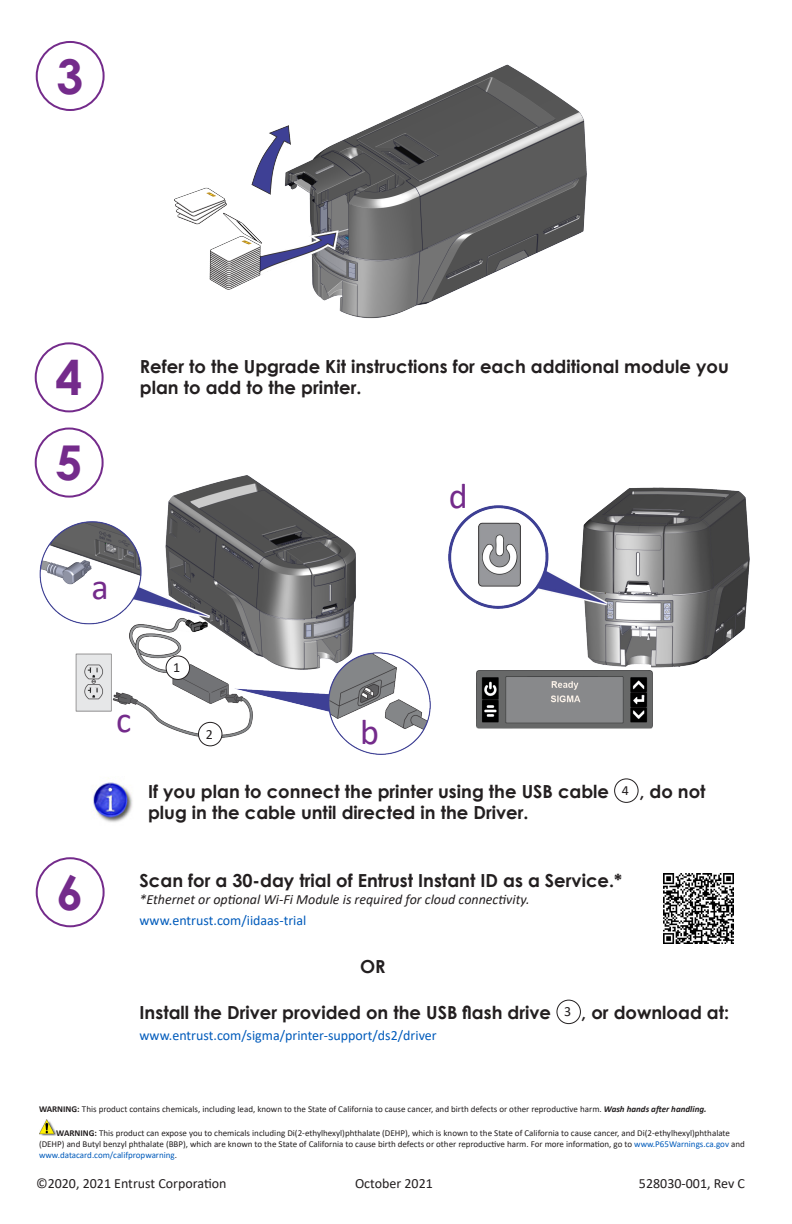
<style>
.page{position:relative;width:792px;height:1224px;background:#fff}
.page>*{position:absolute;margin:0;border:0;box-sizing:border-box;transform-origin:0 0}
.Heading{font:700 48px "Century Gothic";color:#742b8b}
.Body{font:36px "Calibri";color:#742b8b}
.Heading-2{font:700 18px/21.6px "Century Gothic";color:#231f20}
.Heading-3{font:14px "Calibri";color:#005bbb}
.Body-2{font:italic 14px "Calibri";color:#231f20}
.Copyright{font:14px "Calibri";color:#231f20}
.Body-3{font:14px "Calibri";color:#231f20}
.Calif_notice{font:9px/10.8px "Calibri";color:#231f20}
.s1{font-weight:700}
.s2{font-weight:700;font-style:italic}
.s3{color:#005bbb}
</style>
<div class="page">
<img style="left:174px;top:64px;width:413px;height:255px">
<img style="left:39px;top:473px;width:391px;height:282px">
<div style="left:36px;top:41px;width:69px;height:70px;border:2px solid #742b8b;border-radius:50%"></div>
<div style="left:35px;top:342px;width:69px;height:70px;border:2px solid #742b8b;border-radius:50%"></div>
<div style="left:35px;top:428px;width:69px;height:70px;border:2px solid #742b8b;border-radius:50%"></div>
<img style="left:449px;top:487px;width:301px;height:185px">
<img style="left:477px;top:670px;width:176px;height:58px">
<img style="left:93px;top:778px;width:40px;height:44px">
<div style="left:36px;top:857px;width:69px;height:70px;border:2px solid #742b8b;border-radius:50%"></div>
<div style="left:166px;top:656px;width:24px;height:23px;background:#fff;border-radius:50%"></div>
<div style="left:166px;top:655px;width:24px;height:25px;border:1px solid #231f20;border-radius:50%"></div>
<div style="left:199px;top:722px;width:23px;height:24px;background:#fff;border-radius:50%"></div>
<div style="left:198px;top:722px;width:24px;height:24px;border:1px solid #231f20;border-radius:50%"></div>
<div style="left:614px;top:778px;width:25px;height:25px;border:1px solid #231f20;border-radius:50%"></div>
<img style="left:39px;top:1119px;width:17px;height:16px">
<div style="left:556px;top:1000px;width:25px;height:24px;border:1px solid #231f20;border-radius:50%"></div>
<img style="left:664px;top:873px;width:70px;height:70px">
<p class="Heading" style="left:56px;top:40px;width:28px">3</p>
<p class="Heading" style="left:55px;top:341px;width:28px">4</p>
<p class="Heading" style="left:55px;top:426px;width:28px">5</p>
<p class="Heading-2" style="left:140px;top:355px;width:590px">Refer to the Upgrade Kit instructions for each additional module you plan to add to the printer.</p>
<p class="Body" style="left:449px;top:471px;width:20px">d</p>
<p class="Body" style="left:91px;top:562px;width:19px">a</p>
<p class="Heading" style="left:56px;top:856px;width:28px">6</p>
<p class="Body" style="left:116px;top:695px;width:17px">c</p>
<p class="Body-3" style="left:173px;top:658px;width:9px">1</p>
<p class="Body-3" style="left:206px;top:724px;width:9px">2</p>
<p class="Body" style="left:360px;top:707px;width:20px">b</p>
<p class="Heading-2" style="left:148px;top:779px;width:463px">If you plan to connect the printer using the USB cable</p>
<p class="Heading-2" style="left:639px;top:779px;width:68px">, do not</p>
<p class="Heading-2" style="left:148px;top:801px;width:382px">plug in the cable until directed in the Driver.</p>
<p class="Body-3" style="left:622px;top:781px;width:9px">4</p>
<p class="Heading-2" style="left:140px;top:869px;width:484px">Scan for a 30-day trial of Entrust Instant ID as a Service.*</p>
<p class="Body-2" style="left:140px;top:889px;width:391px">*Ethernet or optional Wi-Fi Module is required for cloud connectivity.</p>
<p class="Heading-3" style="left:140px;top:911px;width:168px">www.entrust.com/iidaas-trial</p>
<p class="Heading-2" style="left:360px;top:955px;width:27px">OR</p>
<p class="Heading-2" style="left:140px;top:1001px;width:413px">Install the Driver provided on the USB flash drive</p>
<p class="Heading-2" style="left:581px;top:1001px;width:149px">, or download at:</p>
<p class="Heading-3" style="left:140px;top:1026px;width:299px">www.entrust.com/sigma/printer-support/ds2/driver</p>
<p class="Body-3" style="left:564px;top:1002px;width:9px">3</p>
<p class="Calif_notice" style="left:39px;top:1104px;width:669px"><span class="s1">WARNING:</span> This product contains chemicals, including lead, known to the State of California to cause cancer, and birth defects or other reproductive harm. <span class="s2">Wash hands after handling.</span></p>
<p class="Calif_notice" style="left:39px;top:1127px;width:707px;text-indent:17px"><span class="s1">WARNING:</span> This product can expose you to chemicals including Di(2-ethylhexyl)phthalate (DEHP), which is known to the State of California to cause cancer, and Di(2-ethylhexyl)phthalate (DEHP) and Butyl benzyl phthalate (BBP), which are known to the State of California to cause birth defects or other reproductive harm. For more information, go to <span class="s3">www.P65Warnings.ca.gov</span> and <span class="s3">www.datacard.com/califpropwarning</span>.</p>
<p class="Copyright" style="left:36px;top:1173px;width:192px">©2020, 2021 Entrust Corporation</p>
<p class="Copyright" style="left:355px;top:1173px;width:79px">October 2021</p>
<p class="Copyright" style="left:639px;top:1173px;width:108px">528030-001, Rev C</p>
</div>
